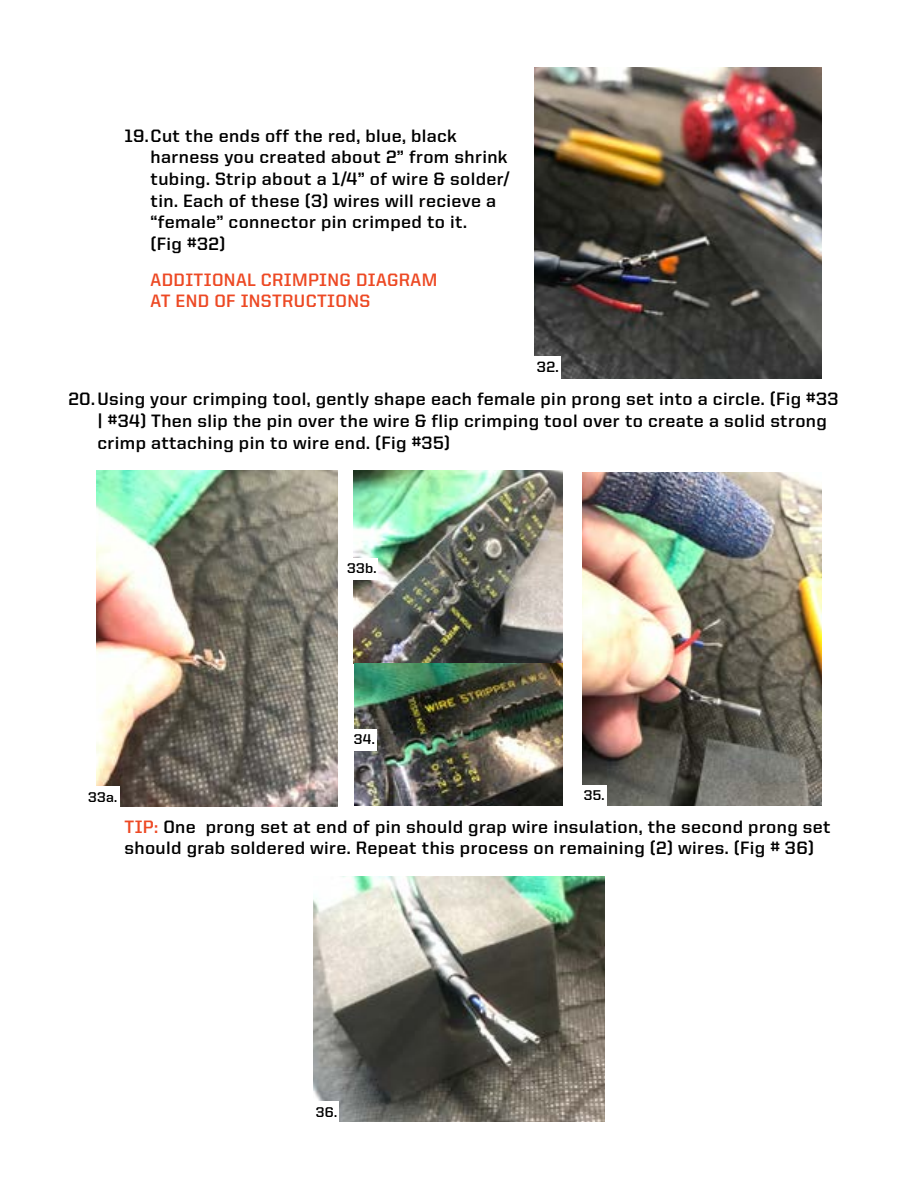
<style>
.page{position:relative;width:918px;height:1188px;background:#fff}
.page>*{position:absolute;margin:0;border:0;box-sizing:border-box;transform-origin:0 0}
.t1{font:700 18px/21.6px "United Sans Reg";letter-spacing:.02em;color:#000}
.t2{font:700 18px/21.6px "United Sans Reg";letter-spacing:.02em;color:#ed4924}
.t3{font:700 15px "United Sans Reg";color:#000}
.t4{font:700 14.1px "United Sans Reg";letter-spacing:.02em;color:#000}
.s1{color:#ed4924}
</style>
<div class="page">
<img style="left:353px;top:471px;width:210px;height:335px">
<img style="left:582px;top:472px;width:239px;height:334px">
<img style="left:313px;top:876px;width:292px;height:246px">
<img style="left:535px;top:68px;width:287px;height:311px">
<img style="left:96px;top:471px;width:241px;height:336px">
<div style="left:93px;top:786px;width:27px;height:22px;background:#fff"></div>
<div style="left:350px;top:558px;width:27px;height:21px;background:#fff"></div>
<div style="left:350px;top:729px;width:27px;height:21px;background:#fff"></div>
<div style="left:579px;top:785px;width:28px;height:21px;background:#fff"></div>
<div style="left:312px;top:1102px;width:27px;height:21px;background:#fff"></div>
<div style="left:532px;top:356px;width:29px;height:23px;background:#fff"></div>
<p class="t1" style="left:151px;top:125px;width:361px;text-indent:-26px">19.Cut the ends off the red, blue, black harness you created about 2” from shrink tubing. Strip about a 1/4” of wire &amp; solder/ tin. Each of these (3) wires will recieve a “female” connector pin crimped to it.<br>(Fig #32)</p>
<p class="t2" style="left:151px;top:269px;width:288px">ADDITIONAL CRIMPING DIAGRAM<br>AT END OF INSTRUCTIONS</p>
<p class="t3" style="left:537px;top:359px;width:23px">32.</p>
<p class="t1" style="left:98px;top:388px;width:743px;text-indent:-29px">20.Using your crimping tool, gently shape each female pin prong set into a circle. (Fig #33 | #34) Then slip the pin over the wire &amp; flip crimping tool over to create a solid strong crimp attaching pin to wire end. (Fig #35)</p>
<p class="t4" style="left:347px;top:561px;width:31px">33b.</p>
<p class="t4" style="left:354px;top:732px;width:23px">34.</p>
<p class="t4" style="left:88px;top:789px;width:31px">33a.</p>
<p class="t4" style="left:584px;top:788px;width:22px">35.</p>
<p class="t1" style="left:124px;top:816px;width:708px"><span class="s1">TIP:</span> One prong set at end of pin should grap wire insulation, the second prong set should grab soldered wire. Repeat this process on remaining (2) wires. (Fig # 36)</p>
<p class="t4" style="left:316px;top:1104px;width:23px">36.</p>
</div>
